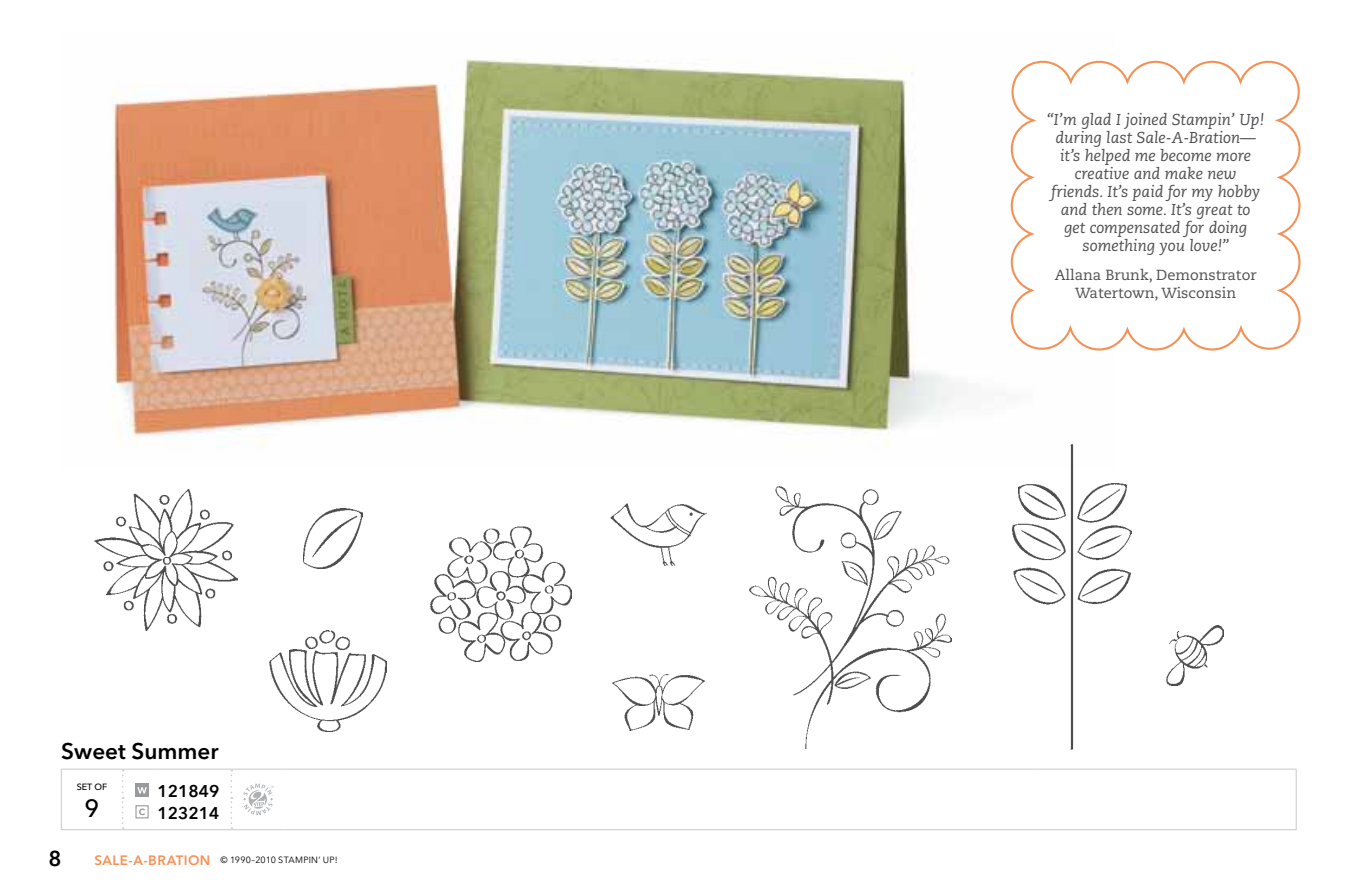
<style>
.page{position:relative;width:1357px;height:891px;background:#fff}
.page>*{position:absolute;margin:0;border:0;box-sizing:border-box;transform-origin:0 0}
.t1{font:500 24.75px "Avenir Next LT Pro";color:#000}
.t2{font:600 22.5px "Avenir Next LT Pro";color:#000}
.t3{font:600 21.38px "Avenir Next LT Pro";color:#000}
.t4{font:600 16.88px "Avenir Next LT Pro";color:#000}
.t5{font:italic 15.75px/18px "Caecilia";color:#504e51;text-align:center}
.t6{font:14.62px/18px "Caecilia";color:#504e51;text-align:center}
.t7{font:9px "Avenir Next LT Pro";letter-spacing:.025em;color:#000}
.t8{font:500 9px "Avenir Next LT Pro";color:#000}
.s1{font-weight:600;font-size:13.5px;color:#f39258}
</style>
<div class="page">
<img style="left:112px;top:58px;width:961px;height:389px">
<svg style="left:61px;top:770px;width:1px;height:28px"></svg>
<hr style="left:158px;top:769px;width:73px;height:1px;background:#cecfd1">
<hr style="left:61px;top:798px;width:1px;height:31px;background:#cecfd1">
<hr style="left:158px;top:829px;width:73px;height:1px;background:#cecfd1">
<svg style="left:122px;top:770px;width:2px;height:59px"></svg>
<hr style="left:1033px;top:769px;width:264px;height:1px;background:#cecfd1">
<hr style="left:1295px;top:770px;width:2px;height:28px;background:#cecfd1">
<hr style="left:1295px;top:798px;width:2px;height:31px;background:#cecfd1">
<hr style="left:1033px;top:829px;width:264px;height:1px;background:#cecfd1">
<hr style="left:61px;top:769px;width:62px;height:1px;background:#cecfd1">
<hr style="left:123px;top:769px;width:35px;height:1px;background:#cecfd1">
<svg style="left:230px;top:770px;width:2px;height:59px"></svg>
<hr style="left:231px;top:769px;width:53px;height:1px;background:#cecfd1">
<hr style="left:231px;top:829px;width:53px;height:1px;background:#cecfd1">
<hr style="left:284px;top:769px;width:749px;height:1px;background:#cecfd1">
<hr style="left:284px;top:829px;width:749px;height:1px;background:#cecfd1">
<hr style="left:61px;top:829px;width:62px;height:1px;background:#cecfd1">
<hr style="left:123px;top:829px;width:35px;height:1px;background:#cecfd1">
<div style="left:135px;top:783px;width:14px;height:14px;background:#999a9c"></div>
<svg style="left:137px;top:787px;width:10px;height:7px"></svg>
<svg style="left:243px;top:784px;width:31px;height:31px"></svg>
<div style="left:135px;top:805px;width:14px;height:13px;border:1px solid #999a9c"></div>
<svg style="left:139px;top:808px;width:6px;height:7px"></svg>
<svg style="left:1009px;top:60px;width:292px;height:292px"></svg>
<img style="left:269px;top:630px;width:118px;height:102px">
<img style="left:95px;top:490px;width:142px;height:141px">
<img style="left:431px;top:527px;width:141px;height:134px">
<img style="left:1013px;top:445px;width:118px;height:304px">
<img style="left:749px;top:486px;width:202px;height:262px">
<img style="left:610px;top:504px;width:96px;height:61px">
<img style="left:612px;top:674px;width:92px;height:57px">
<img style="left:1166px;top:625px;width:57px;height:61px">
<img style="left:303px;top:509px;width:59px;height:60px">
<h2 class="t2" style="left:61px;top:738px;width:159px">Sweet Summer</h2>
<p class="t8" style="left:77px;top:782px;width:32px">SET OF</p>
<p class="t4" style="left:158px;top:781px;width:63px">121849</p>
<h1 class="t1" style="left:85px;top:793px;width:16px">9</h1>
<p class="t4" style="left:158px;top:802px;width:63px">123214</p>
<h3 class="t3" style="left:49px;top:845px;width:15px">8</h3>
<p class="t7" style="left:95px;top:854px;width:245px"><span class="s1">sale-a-bration</span> © 1990–2010 STAMPIN ’ UP!</p>
<p class="t5" style="left:1047px;top:111px;width:219px">“I’m glad I joined Stampin’ Up! during last Sale-A-Bration— it’s helped me become more creative and make new friends. It’s paid for my hobby and then some. It’s great to<br>get compensated for doing something you love!”</p>
<p class="t6" style="left:1055px;top:266px;width:203px">Allana Brunk, Demonstrator<br>Watertown, Wisconsin</p>
</div>
